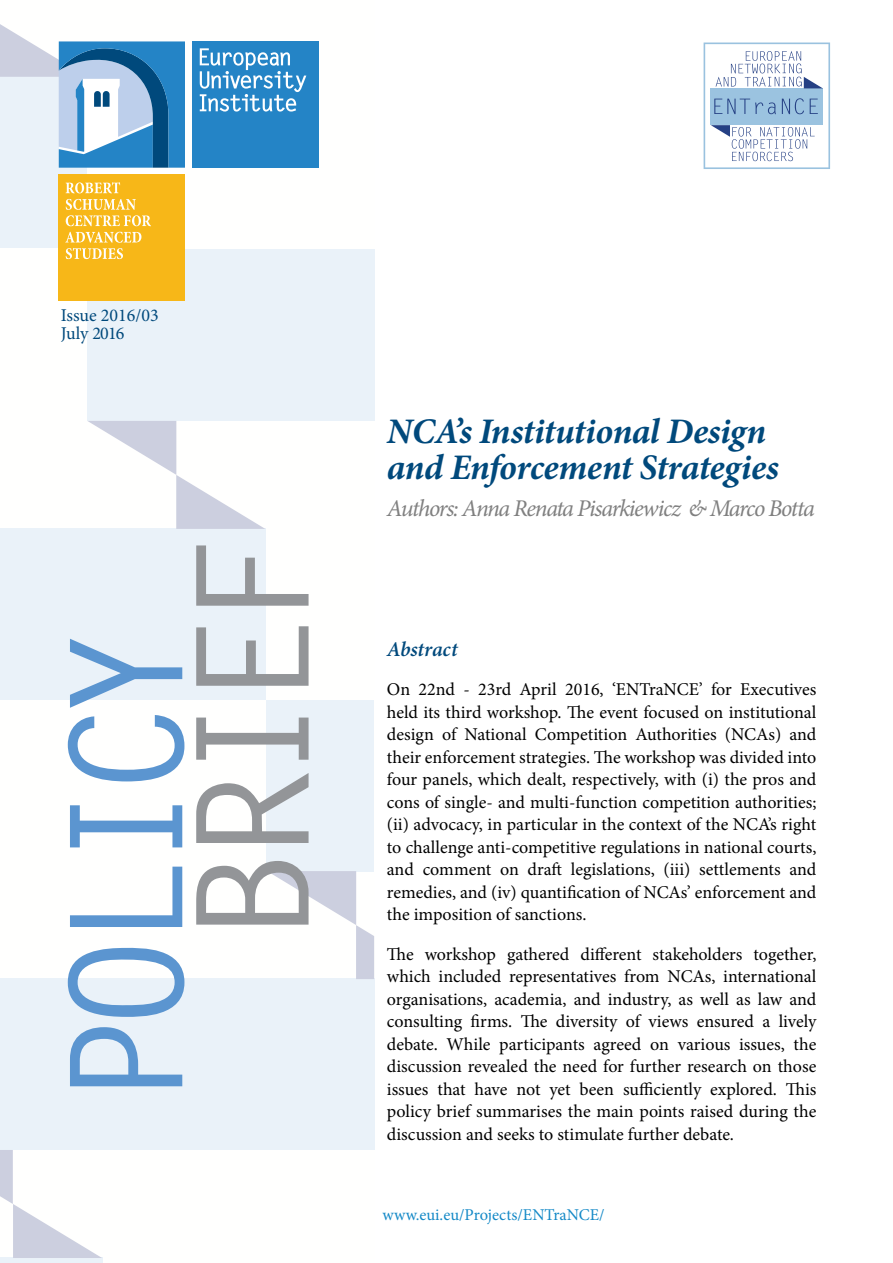
<style>
.page{position:relative;width:893px;height:1263px;background:#fff}
.page>*{position:absolute;margin:0;border:0;box-sizing:border-box;transform-origin:0 0}
.t1{font:700 156px "Letter Gothic Std";letter-spacing:-.1em;color:#5b95d0}
.t2{font:700 156px "Letter Gothic Std";letter-spacing:-.1em;color:#939598}
.main_header{font:italic 700 36px/36px "Minion Pro";letter-spacing:-.015em;color:#00497c}
.main_header-2{font:italic 24px "Minion Pro";letter-spacing:-.055em;color:#808080}
.Header_1{font:italic 600 21px "Minion Pro";letter-spacing:-.005em;color:#00497c}
.t3{font:18px/22.5px "Minion Pro";color:#000;text-align:justify}
.t4{font:18px/18px "Minion Pro";letter-spacing:-.005em;color:#00497c}
.box_body{font:16.5px "Minion Pro";color:#1489c7}
</style>
<div class="page">
<div style="left:0;top:0;width:374px;height:1263px;background:#fffffb"></div>
<div style="left:0;top:77px;width:87px;height:171px;background:#eaf2f9"></div>
<div style="left:0;top:529px;width:265px;height:171px;background:#eaf2f9"></div>
<div style="left:87px;top:250px;width:287px;height:171px;background:#eaf2f9"></div>
<svg style="left:87px;top:421px;width:178px;height:108px"></svg>
<div style="left:0;top:979px;width:374px;height:171px;background:#eaf2f9"></div>
<div style="left:0;top:1258px;width:102px;height:5px;background:#eaf2f9"></div>
<svg style="left:0;top:1150px;width:102px;height:108px"></svg>
<div style="left:267px;top:700px;width:107px;height:171px;background:#eaf2f9"></div>
<svg style="left:267px;top:871px;width:107px;height:108px"></svg>
<div style="left:192px;top:41px;width:127px;height:127px;background:#2484c6"></div>
<svg style="left:200px;top:48px;width:106px;height:64px"></svg>
<svg style="left:0;top:24px;width:185px;height:144px"></svg>
<div style="left:59px;top:174px;width:126px;height:127px;background:#f7b718"></div>
<svg style="left:65px;top:232px;width:76px;height:27px"></svg>
<svg style="left:66px;top:199px;width:85px;height:27px"></svg>
<svg style="left:66px;top:182px;width:54px;height:11px"></svg>
<svg style="left:704px;top:43px;width:126px;height:126px"></svg>
<p class="t4" style="left:61px;top:307px;width:99px">Issue 2016/03<br>July 2016</p>
<h1 class="t1" style="left:30px;top:1107px;width:485px;rotate:-90deg">POLICY</h1>
<h1 class="t2" style="left:157px;top:941px;width:407px;rotate:-90deg">BRIEF</h1>
<p class="main_header" style="left:387px;top:413px;width:393px">NCA’s Institutional Design and Enforcement Strategies</p>
<p class="main_header-2" style="left:387px;top:492px;width:429px">Authors: Anna Renata Pisarkiewicz &amp; Marco Botta</p>
<p class="Header_1" style="left:387px;top:634px;width:72px">Abstract</p>
<p class="t3" style="left:387px;top:678px;width:431px">On 22nd - 23rd April 2016, ‘ENTraNCE’ for Executives held its third workshop. The event focused on institutional design of National Competition Authorities (NCAs) and their enforcement strategies. The workshop was divided into four panels, which dealt, respectively, with (i) the pros and cons of single- and multi-function competition authorities; (ii) advocacy, in particular in the context of the NCA’s right to challenge anti-competitive regulations in national courts, and comment on draft legislations, (iii) settlements and remedies, and (iv) quantification of NCAs’ enforcement and the imposition of sanctions.</p>
<p class="t3" style="left:387px;top:943px;width:431px">The workshop gathered different stakeholders together, which included representatives from NCAs, international organisations, academia, and industry, as well as law and consulting firms. The diversity of views ensured a lively debate. While participants agreed on various issues, the discussion revealed the need for further research on those issues that have not yet been sufficiently explored. This policy brief summarises the main points raised during the discussion and seeks to stimulate further debate.</p>
<p class="box_body" style="left:383px;top:1204px;width:224px">www.eui.eu/Projects/ENTraNCE/</p>
</div>
